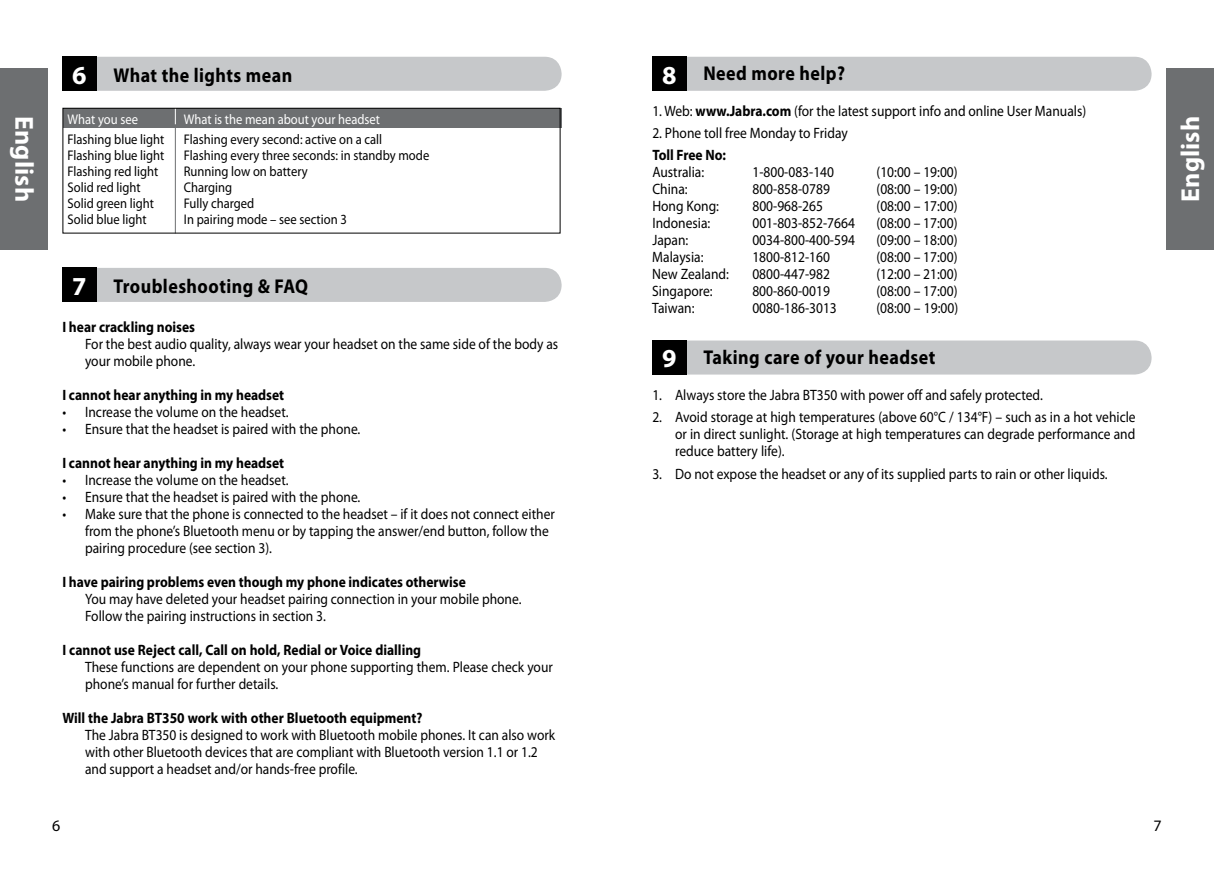
<style>
.page{position:relative;width:1214px;height:874px;background:#fff}
.page>*{position:absolute;margin:0;border:0;box-sizing:border-box;transform-origin:0 0}
.t1{font:700 26px "Myriad Pro";letter-spacing:.005em;color:#fff}
.t2{font:700 20px "Myriad Pro";letter-spacing:.025em;color:#000;scale:.9 1}
.t3{font:15px/17px "Myriad Pro";color:#000;scale:.9 1}
.t4{font:700 15px "Myriad Pro";color:#000;scale:.9 1}
.t5{font:14px/16px "Myriad Pro";color:#000;scale:.9 1}
.t6{font:14px "Myriad Pro";color:#fff;scale:.9 1}
.s1{font-weight:700}
</style>
<div class="page">
<div style="left:0;top:68px;width:47px;height:181px;background:#6d6f71"></div>
<div style="left:1166px;top:68px;width:47px;height:181px;background:#6d6f71"></div>
<div style="left:652px;top:57px;width:499px;height:34px;background:#c6c8ca;border-radius:17px"></div>
<div style="left:652px;top:57px;width:34px;height:34px;background:#000"></div>
<div style="left:652px;top:340px;width:499px;height:34px;background:#c6c8ca;border-radius:17px"></div>
<div style="left:652px;top:340px;width:34px;height:34px;background:#000"></div>
<div style="left:62px;top:57px;width:499px;height:34px;background:#c6c8ca;border-radius:17px"></div>
<div style="left:62px;top:57px;width:34px;height:34px;background:#000"></div>
<div style="left:62px;top:268px;width:499px;height:34px;background:#c6c8ca;border-radius:17px"></div>
<div style="left:62px;top:268px;width:34px;height:34px;background:#000"></div>
<div style="left:63px;top:108px;width:498px;height:20px;background:#6d6f71"></div>
<hr style="left:175px;top:108px;width:1px;height:125px;background:#6d6f71">
<svg style="left:175px;top:107px;width:1px;height:17px"></svg>
<div style="left:62px;top:108px;width:498px;height:125px;border:1px solid #000"></div>
<h2 class="t2" style="left:703px;top:60px;width:159px">Need more help?</h2>
<p class="t3" style="left:652px;top:102px;width:483px">1. Web: <span class="s1">www.Jabra.com</span> (for the latest support info and online User Manuals)</p>
<p class="t3" style="left:652px;top:124px;width:219px">2. Phone toll free Monday to Friday</p>
<p class="t4" style="left:652px;top:145px;width:83px">Toll Free No:</p>
<p class="t3" style="left:652px;top:163px;width:88px">Australia: 1</p>
<p class="t3" style="left:759px;top:163px;width:85px">-800-083-1 40</p>
<p class="t3" style="left:876px;top:163px;width:92px">(1 0:00 – 1 9:00)</p>
<p class="t3" style="left:652px;top:180px;width:41px">China:</p>
<p class="t3" style="left:752px;top:180px;width:88px">800-858-0789</p>
<p class="t3" style="left:876px;top:180px;width:92px">(08:00 – 1 9:00)</p>
<p class="t3" style="left:652px;top:197px;width:76px">Hong Kong:</p>
<p class="t3" style="left:752px;top:197px;width:80px">800-968-265</p>
<p class="t3" style="left:876px;top:197px;width:92px">(08:00 – 1 7:00)</p>
<p class="t3" style="left:652px;top:214px;width:66px">Indonesia:</p>
<p class="t3" style="left:752px;top:214px;width:115px">001 -803-852-7664</p>
<p class="t3" style="left:876px;top:214px;width:92px">(08:00 – 1 7:00)</p>
<p class="t3" style="left:652px;top:231px;width:41px">Japan:</p>
<p class="t3" style="left:752px;top:231px;width:115px">0034-800-400-594</p>
<p class="t3" style="left:876px;top:231px;width:92px">(09:00 – 1 8:00)</p>
<p class="t3" style="left:652px;top:248px;width:88px">Malaysia: 1</p>
<p class="t3" style="left:759px;top:248px;width:80px">800-81 2-1 60</p>
<p class="t3" style="left:876px;top:248px;width:92px">(08:00 – 1 7:00)</p>
<p class="t3" style="left:652px;top:265px;width:87px">New Zealand:</p>
<p class="t3" style="left:752px;top:265px;width:88px">0800-447-982</p>
<p class="t3" style="left:876px;top:265px;width:92px">(1 2:00 – 21 :00)</p>
<p class="t3" style="left:652px;top:282px;width:68px">Singapore:</p>
<p class="t3" style="left:752px;top:282px;width:88px">800-860-001 9</p>
<p class="t3" style="left:876px;top:282px;width:92px">(08:00 – 1 7:00)</p>
<p class="t3" style="left:652px;top:299px;width:48px">Taiwan:</p>
<p class="t3" style="left:752px;top:299px;width:95px">0080-1 86-301 3</p>
<p class="t3" style="left:876px;top:299px;width:92px">(08:00 – 1 9:00)</p>
<h2 class="t2" style="left:703px;top:344px;width:259px">Taking care of your headset</h2>
<p class="t3" style="left:652px;top:386px;width:434px">1. Always store the Jabra BT350 with power off and safely protected.</p>
<p class="t3" style="left:675px;top:408px;width:513px;text-align:justify;text-indent:-23px">2. Avoid storage at high temperatures (above 60°C / 1 34°F) – such as in a hot vehicle or in direct sunlight. (Storage at high temperatures can degrade performance and reduce battery life).</p>
<p class="t3" style="left:652px;top:465px;width:506px">3. Do not expose the headset or any of its supplied parts to rain or other liquids.</p>
<h1 class="t1" style="left:662px;top:58px;width:16px">8</h1>
<h1 class="t1" style="left:72px;top:58px;width:16px">6</h1>
<h2 class="t2" style="left:113px;top:62px;width:200px">What the lights mean</h2>
<p class="t6" style="left:68px;top:110px;width:80px">What you see</p>
<p class="t5" style="left:68px;top:131px;width:109px">Flashing blue light<br>Flashing blue light<br>Flashing red light<br>Solid red light<br>Solid green light<br>Solid blue light</p>
<p class="t6" style="left:184px;top:110px;width:219px">What is the mean about your headset</p>
<p class="t5" style="left:184px;top:131px;width:274px">Flashing every second: active on a call<br>Flashing every three seconds: in standby mode<br>Running low on battery<br>Charging<br>Fully charged<br>In pairing mode – see section 3</p>
<h1 class="t1" style="left:41px;top:116px;width:87px;rotate:90deg">English</h1>
<h1 class="t1" style="left:1173px;top:202px;width:87px;rotate:-90deg">English</h1>
<h1 class="t1" style="left:72px;top:269px;width:16px">7</h1>
<h2 class="t2" style="left:113px;top:273px;width:218px">Troubleshooting &amp; FAQ</h2>
<p class="t4" style="left:62px;top:317px;width:149px">I hear crackling noises</p>
<p class="t3" style="left:85px;top:335px;width:527px">For the best audio quality, always wear your headset on the same side of the body as your mobile phone.</p>
<p class="t4" style="left:62px;top:385px;width:248px">I cannot hear anything in my headset</p>
<p class="t3" style="left:62px;top:403px;width:251px">• Increase the volume on the headset.</p>
<p class="t3" style="left:62px;top:420px;width:331px">• Ensure that the headset is paired with the phone.</p>
<p class="t4" style="left:62px;top:453px;width:248px">I cannot hear anything in my headset</p>
<p class="t3" style="left:62px;top:471px;width:251px">• Increase the volume on the headset.</p>
<p class="t3" style="left:62px;top:488px;width:331px">• Ensure that the headset is paired with the phone.</p>
<p class="t3" style="left:85px;top:505px;width:523px;text-indent:-23px">• Make sure that the phone is connected to the headset – if it does not connect either from the phone’s Bluetooth menu or by tapping the answer/end button, follow the pairing procedure (see section 3).</p>
<p class="t4" style="left:62px;top:572px;width:450px">I have pairing problems even though my phone indicates otherwise</p>
<p class="t3" style="left:85px;top:590px;width:485px">You may have deleted your headset pairing connection in your mobile phone.<br>Follow the pairing instructions in section 3.</p>
<p class="t4" style="left:62px;top:640px;width:400px">I cannot use Reject call, Call on hold, Redial or Voice dialling</p>
<p class="t3" style="left:85px;top:658px;width:521px">These functions are dependent on your phone supporting them. Please check your phone’s manual for further details.</p>
<p class="t4" style="left:62px;top:708px;width:401px">Will the Jabra BT350 work with other Bluetooth equipment?</p>
<p class="t3" style="left:85px;top:726px;width:524px">The Jabra BT350 is designed to work with Bluetooth mobile phones. It can also work with other Bluetooth devices that are compliant with Bluetooth version 1.1 or 1.2 and support a headset and/or hands-free profile.</p>
<h1 class="t1" style="left:662px;top:341px;width:16px">9</h1>
</div>
